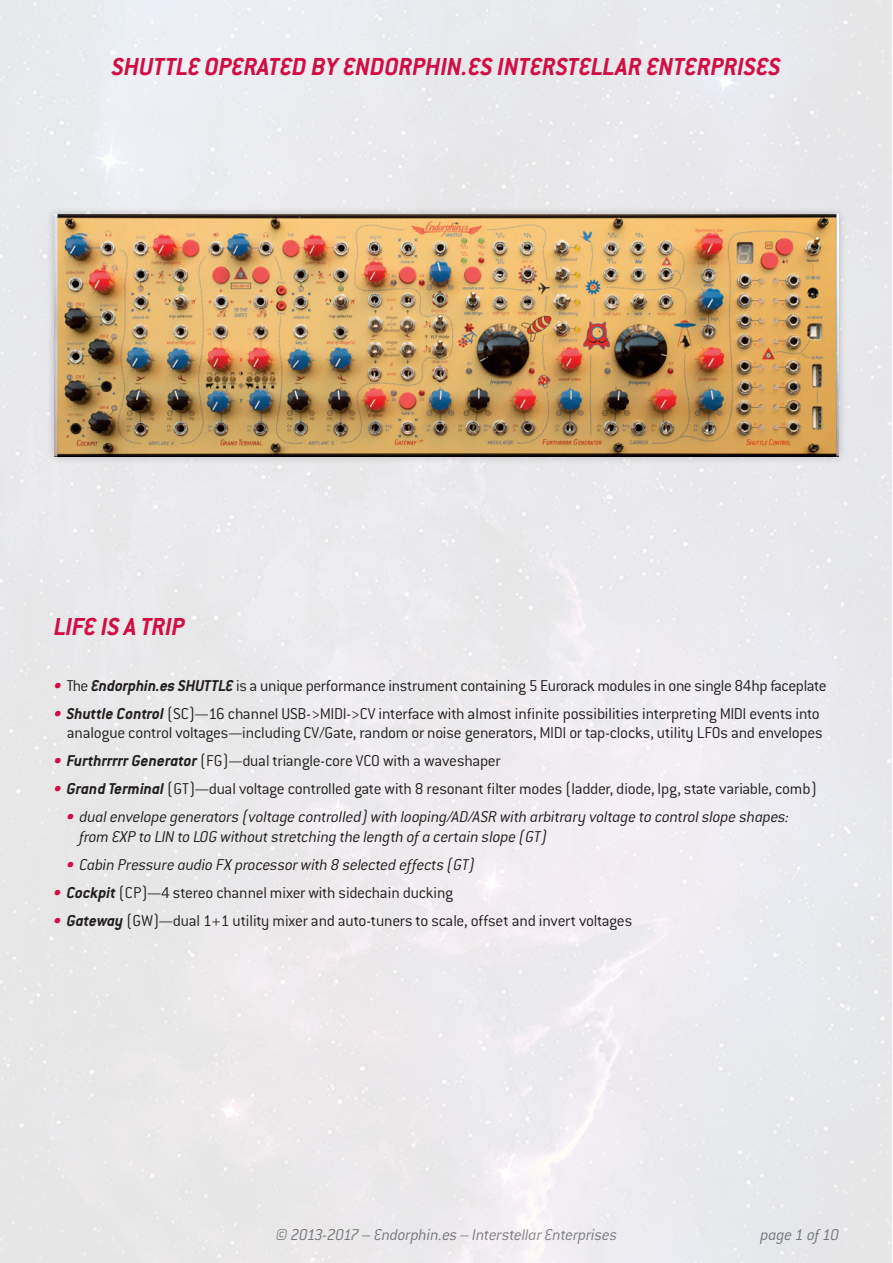
<style>
.page{position:relative;width:893px;height:1263px;background:#fff}
.page>*{position:absolute;margin:0;border:0;box-sizing:border-box;transform-origin:0 0}
.t1{font:italic 700 27px "Conduit ITC";color:#d20d44}
.t2{font:300 17.25px/19.5px "Conduit ITC";letter-spacing:-.015em;color:#231f20;text-align:right}
.t3{font:italic 300 17.25px/19.5px "Conduit ITC";letter-spacing:-.015em;color:#231f20}
.t4{font:italic 300 17.25px "Conduit ITC";letter-spacing:-.015em;color:#808285}
.s1{font-weight:700;font-style:italic;color:#d20d44}
.s2{font-weight:700;font-style:italic}
.s3{font-weight:700;color:#d20d44}
</style>
<div class="page">
<div style="left:46px;top:206px;width:801px;height:259px;background:#231f20;opacity:.25"></div>
<img style="left:54px;top:215px;width:785px;height:242px">
<h1 class="t1" style="left:112px;top:50px;width:670px">SHUTTLE OPERATED BY ENDORPHIN.ES INTERSTELLAR ENTERPRISES</h1>
<h1 class="t1" style="left:54px;top:611px;width:133px">LIFE IS A TRIP</h1>
<p class="t2" style="left:54px;top:676px;width:774px"><span class="s1">•</span> The <span class="s2">Endorphin.es SHUTTLE</span> is a unique performance instrument containing 5 Eurorack modules in one single 84hp faceplate</p>
<p class="t2" style="left:54px;top:704px;width:770px"><span class="s1">•</span> <span class="s2">Shuttle Control</span> (SC)—16 channel USB-&gt;MIDI-&gt;CV interface with almost infinite possibilities interpreting MIDI events into analogue control voltages—including CV/Gate, random or noise generators, MIDI or tap-clocks, utility LFOs and envelopes</p>
<p class="t2" style="left:54px;top:751px;width:448px"><span class="s1">•</span> <span class="s2">Furthrrrrr Generator</span> (FG)—dual triangle-core VCO with a waveshaper</p>
<p class="t2" style="left:54px;top:779px;width:764px"><span class="s1">•</span> <span class="s2">Grand Terminal</span> (GT)—dual voltage controlled gate with 8 resonant filter modes (ladder, diode, lpg, state variable, comb)</p>
<p class="t3" style="left:79px;top:807px;width:711px;text-indent:-13px"><span class="s3">•</span> dual envelope generators (voltage controlled) with looping/AD/ASR with arbitrary voltage to control slope shapes: from EXP to LIN to LOG without stretching the length of a certain slope (GT)</p>
<p class="t3" style="left:67px;top:855px;width:410px"><span class="s3">•</span> Cabin Pressure audio FX processor with 8 selected effects (GT)</p>
<p class="t2" style="left:54px;top:883px;width:401px"><span class="s1">•</span> <span class="s2">Cockpit</span> (CP)—4 stereo channel mixer with sidechain ducking</p>
<p class="t2" style="left:54px;top:911px;width:580px"><span class="s1">•</span> <span class="s2">Gateway</span> (GW)—dual 1+1 utility mixer and auto-tuners to scale, offset and invert voltages</p>
<p class="t4" style="left:276px;top:1225px;width:343px">© 2013-2017 – Endorphin.es – Interstellar Enterprises</p>
<p class="t4" style="left:761px;top:1225px;width:80px">page 1 of 10</p>
</div>
